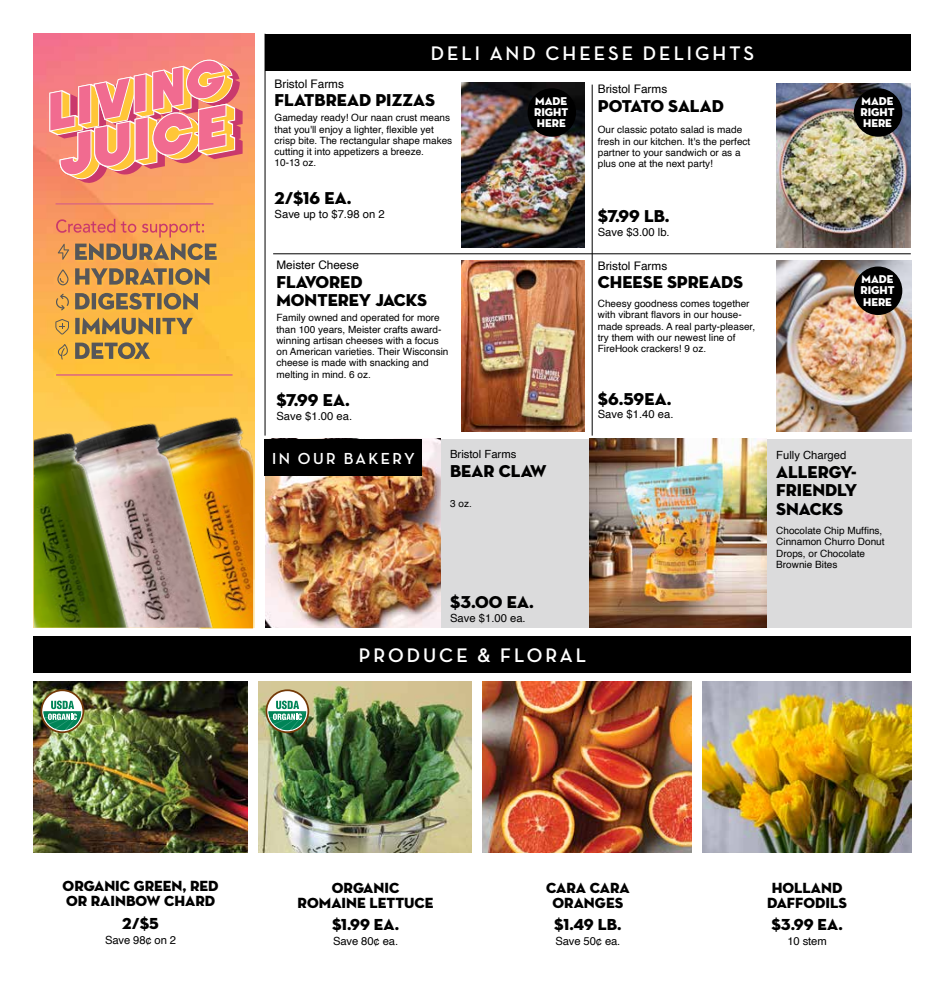
<style>
.page{position:relative;width:945px;height:990px;background:#fff}
.page>*{position:absolute;margin:0;border:0;box-sizing:border-box;transform-origin:0 0}
.t1{font:700 20px "Neutra Disp";letter-spacing:.15em;color:#fff}
.t2{font:17.5px/18.8px "Neutra Disp Titling";color:#000}
.t3{font:16.25px "Neutra Disp Titling";color:#000}
.t4{font:700 16.25px "Neutra Disp";letter-spacing:.15em;color:#fff}
.t5{font:15px/15px "Neutra Disp Titling";color:#000}
.t6{font:11.75px "Helvetica";color:#000}
.t7{font:11.5px/11.4px "Neutra Disp Titling";color:#fff;text-align:justify}
.t8{font:11.25px "Helvetica";color:#000}
.t9{font:10px/11.2px "Helvetica";color:#000}
</style>
<div class="page">
<div style="left:766px;top:439px;width:145px;height:189px;background:#dbdbdc"></div>
<div style="left:440px;top:439px;width:151px;height:189px;background:#dbdbdc"></div>
<hr style="left:273px;top:253px;width:638px;height:1px;background:#000">
<hr style="left:592px;top:85px;width:1px;height:351px;background:#000">
<hr style="left:265px;top:34px;width:1px;height:402px;background:#000">
<img style="left:34px;top:34px;width:220px;height:594px">
<hr style="left:56px;top:203px;width:157px;height:2px;background:#df6e7b">
<div style="left:54px;top:267px;width:20px;height:24px;background:#fead51"></div>
<svg style="left:57px;top:269px;width:12px;height:16px"></svg>
<div style="left:52px;top:316px;width:23px;height:25px;background:#fdb944"></div>
<svg style="left:55px;top:319px;width:14px;height:16px"></svg>
<div style="left:55px;top:341px;width:19px;height:24px;background:#ffbf3e"></div>
<svg style="left:58px;top:344px;width:10px;height:16px"></svg>
<div style="left:55px;top:241px;width:20px;height:24px;background:#fba656"></div>
<hr style="left:56px;top:374px;width:177px;height:2px;background:#df6e7b">
<div style="left:73px;top:340px;width:82px;height:24px;background:#ffc638"></div>
<svg style="left:75px;top:342px;width:75px;height:17px"></svg>
<div style="left:73px;top:316px;width:125px;height:23px;background:#ffbf3b"></div>
<svg style="left:75px;top:317px;width:118px;height:18px"></svg>
<div style="left:73px;top:290px;width:130px;height:25px;background:#feb940"></div>
<svg style="left:75px;top:293px;width:123px;height:17px"></svg>
<div style="left:73px;top:266px;width:142px;height:24px;background:#feb345"></div>
<svg style="left:75px;top:268px;width:134px;height:17px"></svg>
<div style="left:73px;top:241px;width:149px;height:24px;background:#ffc638;opacity:.75"></div>
<svg style="left:56px;top:219px;width:161px;height:41px"></svg>
<div style="left:53px;top:292px;width:22px;height:24px;background:#fcb54b"></div>
<svg style="left:56px;top:294px;width:13px;height:16px"></svg>
<svg style="left:49px;top:58px;width:194px;height:125px"></svg>
<img style="left:119px;top:379px;width:134px;height:249px">
<img style="left:55px;top:405px;width:178px;height:223px">
<img style="left:34px;top:432px;width:139px;height:196px">
<div style="left:265px;top:34px;width:646px;height:37px;background:#000"></div>
<img style="left:461px;top:83px;width:124px;height:164px">
<div style="left:528px;top:88px;width:48px;height:49px;background:#000;border-radius:50%"></div>
<img style="left:461px;top:260px;width:124px;height:172px">
<img style="left:265px;top:439px;width:175px;height:189px">
<div style="left:265px;top:439px;width:157px;height:37px;background:#000"></div>
<img style="left:590px;top:439px;width:176px;height:189px">
<img style="left:776px;top:84px;width:135px;height:164px">
<div style="left:854px;top:88px;width:48px;height:49px;background:#000;border-radius:50%"></div>
<img style="left:776px;top:260px;width:135px;height:172px">
<div style="left:854px;top:267px;width:48px;height:48px;background:#000;border-radius:50%"></div>
<div style="left:34px;top:637px;width:877px;height:36px;background:#000"></div>
<img style="left:34px;top:681px;width:213px;height:171px">
<img style="left:258px;top:681px;width:214px;height:171px">
<img style="left:483px;top:681px;width:209px;height:171px">
<img style="left:702px;top:681px;width:209px;height:171px">
<svg style="left:41px;top:689px;width:43px;height:44px"></svg>
<svg style="left:266px;top:689px;width:43px;height:44px"></svg>
<p class="t1" style="left:431px;top:42px;width:325px">DELI AND CHEESE DELIGHTS</p>
<p class="t6" style="left:275px;top:74px;width:71px">Bristol Farms</p>
<p class="t2" style="left:275px;top:91px;width:162px">FLATBREAD PIZZAS</p>
<p class="t9" style="left:275px;top:113px;width:179px">Gameday ready! Our naan crust means that you'll enjoy a lighter, flexible yet crisp bite. The rectangular shape makes cutting it into appetizers a breeze.<br>10-13 oz.</p>
<p class="t2" style="left:275px;top:189px;width:79px">2/$16 EA.</p>
<p class="t8" style="left:275px;top:205px;width:112px">Save up to $7.98 on 2</p>
<p class="t7" style="left:534px;top:95px;width:36px">MADE RIGHT HERE</p>
<p class="t6" style="left:276px;top:256px;width:84px">Meister Cheese</p>
<p class="t2" style="left:276px;top:272px;width:152px">FLAVORED<br>MONTEREY JACKS</p>
<p class="t9" style="left:276px;top:313px;width:165px">Family owned and operated for more</p>
<p class="t9" style="left:276px;top:324px;width:174px">than 100 years, Meister crafts award&shy;winning artisan cheeses with a focus on American varieties. Their Wisconsin</p>
<p class="t9" style="left:276px;top:358px;width:154px">cheese is made with snacking and</p>
<p class="t9" style="left:276px;top:369px;width:96px">melting in mind. 6 oz.</p>
<p class="t2" style="left:276px;top:391px;width:75px">$7.99 EA.</p>
<p class="t8" style="left:276px;top:408px;width:77px">Save $1.00 ea.</p>
<p class="t4" style="left:272px;top:449px;width:144px">IN OUR BAKERY</p>
<p class="t8" style="left:450px;top:445px;width:68px">Bristol Farms</p>
<p class="t2" style="left:450px;top:461px;width:98px">BEAR CLAW</p>
<p class="t9" style="left:450px;top:498px;width:23px">3 oz.</p>
<p class="t6" style="left:598px;top:80px;width:71px">Bristol Farms</p>
<p class="t2" style="left:598px;top:97px;width:127px">POTATO SALAD</p>
<p class="t9" style="left:598px;top:125px;width:154px">Our classic potato salad is made fresh in our kitchen. It's the perfect partner to your sandwich or as a plus one at the next party!</p>
<p class="t2" style="left:598px;top:207px;width:73px">$7.99 LB.</p>
<p class="t8" style="left:598px;top:223px;width:73px">Save $3.00 lb.</p>
<p class="t6" style="left:598px;top:256px;width:71px">Bristol Farms</p>
<p class="t2" style="left:598px;top:273px;width:147px">CHEESE SPREADS</p>
<p class="t9" style="left:598px;top:298px;width:153px">Cheesy goodness comes together</p>
<p class="t9" style="left:598px;top:310px;width:159px">with vibrant flavors in our house&shy;made spreads. A real party-pleaser, try them with our newest line of<br>FireHook crackers! 9 oz.</p>
<p class="t2" style="left:598px;top:389px;width:75px">$6.59EA.</p>
<p class="t8" style="left:598px;top:406px;width:77px">Save $1.40 ea.</p>
<p class="t2" style="left:450px;top:593px;width:85px">$3.00 EA.</p>
<p class="t8" style="left:450px;top:609px;width:77px">Save $1.00 ea.</p>
<p class="t1" style="left:359px;top:645px;width:229px">PRODUCE &amp; FLORAL</p>
<p class="t7" style="left:860px;top:95px;width:36px">MADE RIGHT HERE</p>
<p class="t7" style="left:860px;top:273px;width:36px">MADE RIGHT HERE</p>
<p class="t8" style="left:776px;top:446px;width:72px">Fully Charged</p>
<p class="t2" style="left:776px;top:462px;width:82px;text-align:justify">ALLERGY-FRIENDLY SNACKS</p>
<p class="t9" style="left:776px;top:525px;width:110px">Chocolate Chip Muffins,<br>Cinnamon Churro Donut<br>Drops, or Chocolate</p>
<p class="t9" style="left:776px;top:559px;width:63px">Brownie Bites</p>
<p class="t5" style="left:63px;top:879px;width:157px">ORGANIC GREEN, RED<br>OR RAINBOW CHARD</p>
<p class="t5" style="left:298px;top:880px;width:138px;text-align:center">ORGANIC<br>ROMAINE LETTUCE</p>
<p class="t5" style="left:546px;top:880px;width:85px;text-align:center">CARA CARA<br>ORANGES</p>
<p class="t5" style="left:767px;top:880px;width:81px">HOLLAND<br>DAFFODILS</p>
<p class="t3" style="left:122px;top:913px;width:38px">2/$5</p>
<p class="t3" style="left:332px;top:914px;width:69px">$1.99 EA.</p>
<p class="t3" style="left:554px;top:914px;width:69px">$1.49 LB.</p>
<p class="t3" style="left:771px;top:914px;width:73px">$3.99 EA.</p>
<p class="t8" style="left:105px;top:931px;width:73px">Save 98¢ on 2</p>
<p class="t8" style="left:333px;top:932px;width:67px">Save 80¢ ea.</p>
<p class="t8" style="left:555px;top:932px;width:67px">Save 50¢ ea.</p>
<p class="t8" style="left:787px;top:932px;width:41px">10 stem</p>
</div>
